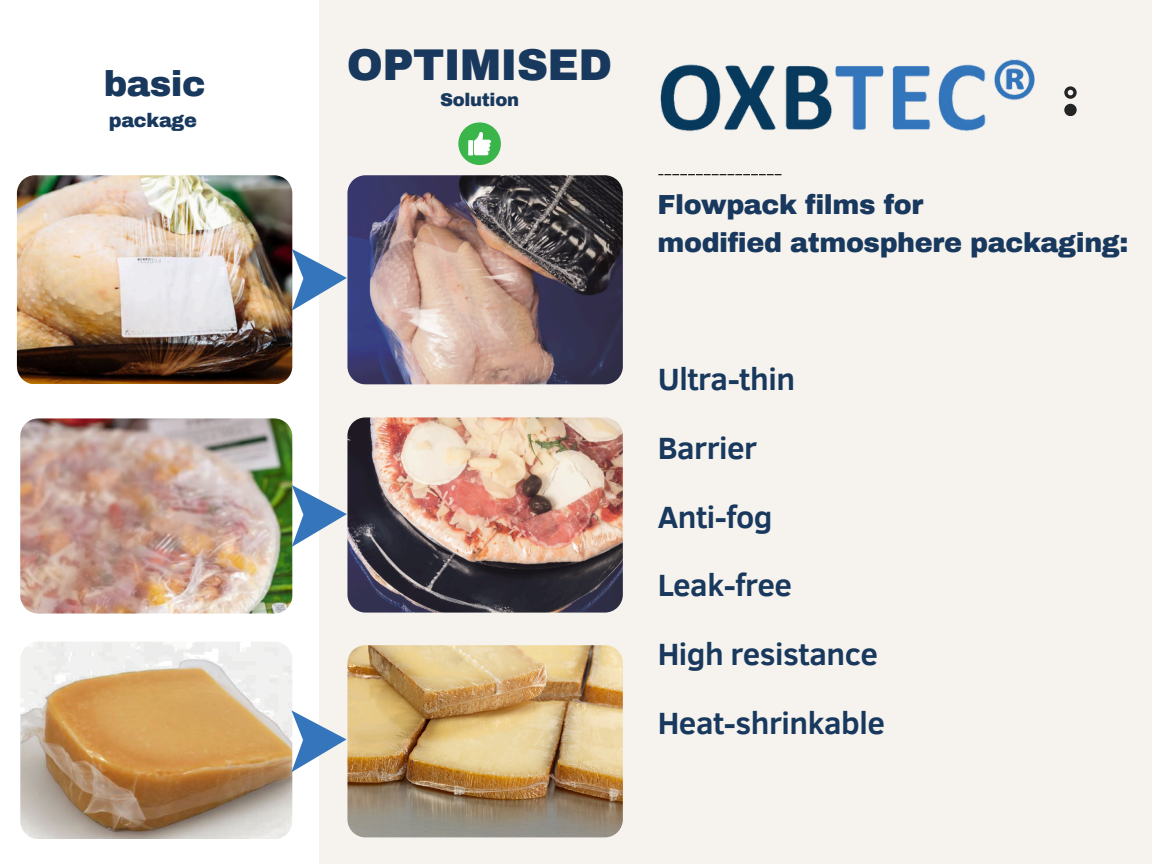
<style>
.page{position:relative;width:1152px;height:864px;background:#fff}
.page>*{position:absolute;margin:0;border:0;box-sizing:border-box;transform-origin:0 0}
.t1{font:900 43.5px "Archivo";letter-spacing:-.015em;color:#18385d}
.t2{font:900 35.4px "Archivo";letter-spacing:-.015em;color:#18385d}
.t3{font:700 31.5px/68.7px "Clear Sans";letter-spacing:-.015em;color:#18385d}
.t4{font:900 27px/37.2px "Archivo";letter-spacing:-.015em;color:#18385d}
.t5{font:900 19.35px "Archivo";letter-spacing:-.015em;color:#18385d}
.t6{font:900 18px "Archivo";letter-spacing:-.015em;color:#18385d}
</style>
<div class="page">
<div style="left:319px;top:0;width:833px;height:864px;background:#f6f3ee"></div>
<svg style="left:1064px;top:86px;width:13px;height:13px"></svg>
<div style="left:1064px;top:104px;width:13px;height:12px;background:#242424;border-radius:50%"></div>
<img style="left:660px;top:59px;width:375px;height:73px">
<img style="left:17px;top:175px;width:275px;height:209px">
<img style="left:347px;top:175px;width:276px;height:209px">
<img style="left:20px;top:642px;width:272px;height:196px">
<img style="left:347px;top:645px;width:275px;height:192px">
<img style="left:20px;top:418px;width:272px;height:196px">
<img style="left:347px;top:417px;width:276px;height:196px">
<svg style="left:658px;top:174px;width:123px;height:1px"></svg>
<div style="left:458px;top:122px;width:43px;height:43px;background:#39b54a;border-radius:50%"></div>
<svg style="left:468px;top:132px;width:23px;height:23px"></svg>
<svg style="left:292px;top:485px;width:55px;height:62px"></svg>
<svg style="left:292px;top:249px;width:55px;height:62px"></svg>
<svg style="left:291px;top:710px;width:56px;height:62px"></svg>
<h3 class="t2" style="left:104px;top:65px;width:103px">basic</h3>
<p class="t5" style="left:109px;top:110px;width:90px">package</p>
<h4 class="t1" style="left:347px;top:42px;width:267px">OPTIMISED</h4>
<h2 class="t6" style="left:440px;top:91px;width:81px">Solution</h2>
<p class="t4" style="left:658px;top:187px;width:473px">Flowpack films for<br>modified atmosphere packaging:</p>
<p class="t3" style="left:658px;top:343px;width:229px">Ultra-thin<br>Barrier<br>Anti-fog<br>Leak-free<br>High resistance<br>Heat-shrinkable</p>
</div>
